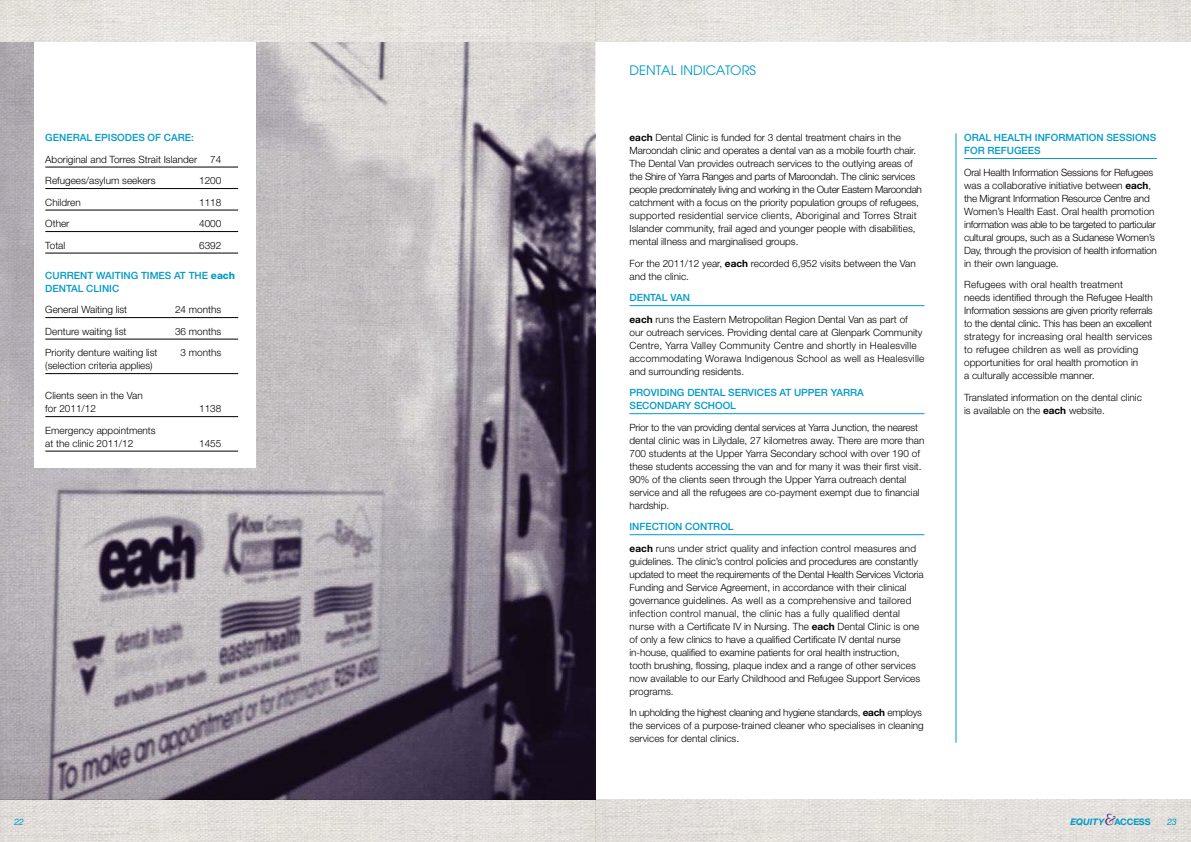
<style>
.page{position:relative;width:1191px;height:842px;background:#fff}
.page>*{position:absolute;margin:0;border:0;box-sizing:border-box;transform-origin:0 0}
.t1{font:13px "Avant Garde";letter-spacing:.005em;color:#009ac7}
.t2{font:300 10px/13px "Helvetica Neue";color:#000}
.t3{font:300 10px/13px "Helvetica Neue";letter-spacing:-.02em;color:#000}
.t4{font:300 10px/13px "Helvetica Neue";letter-spacing:.02em;color:#000}
.t5{font:500 10px/13px "Helvetica Neue";color:#009ac7}
.t6{font:italic 700 9px "Helvetica Neue";letter-spacing:.005em;color:#009ac7}
.t7{font:italic 9px "Helvetica Neue";color:#009ac7}
.s1{font-weight:800}
.s2{font-weight:700}
.s3{font-weight:500;color:#009ac7}
.s4{font-family:"Bernhard Modern";font-weight:400;font-style:normal;font-size:17.5px;color:#4f2683}
.s5{font-style:normal}
</style>
<div class="page">
<img style="left:0;top:0;width:1191px;height:842px">
<div style="left:595px;top:43px;width:596px;height:756px;background:#fff"></div>
<img style="left:0;top:43px;width:595px;height:756px">
<hr style="left:964px;top:158px;width:193px;height:1px;background:#009ac7">
<hr style="left:955px;top:133px;width:1px;height:610px;background:#009ac7">
<hr style="left:629px;top:305px;width:295px;height:1px;background:#009ac7">
<hr style="left:629px;top:413px;width:295px;height:1px;background:#009ac7">
<hr style="left:629px;top:534px;width:295px;height:1px;background:#009ac7">
<div style="left:34px;top:43px;width:221px;height:425px;background:#fff"></div>
<hr style="left:45px;top:167px;width:193px;height:1px;background:#000">
<hr style="left:45px;top:188px;width:193px;height:1px;background:#000">
<hr style="left:45px;top:210px;width:193px;height:1px;background:#000">
<hr style="left:45px;top:231px;width:193px;height:1px;background:#000">
<hr style="left:45px;top:253px;width:193px;height:1px;background:#000">
<hr style="left:45px;top:317px;width:193px;height:1px;background:#000">
<hr style="left:45px;top:339px;width:193px;height:1px;background:#000">
<hr style="left:45px;top:373px;width:193px;height:1px;background:#000">
<hr style="left:45px;top:416px;width:193px;height:1px;background:#000">
<hr style="left:45px;top:451px;width:193px;height:1px;background:#000">
<p class="t5" style="left:45px;top:131px;width:150px">GENERAL EPISODES OF CARE:</p>
<p class="t2" style="left:45px;top:152px;width:153px">Aboriginal and Torres Strait Islander</p>
<p class="t2" style="left:210px;top:152px;width:13px">74</p>
<p class="t2" style="left:45px;top:174px;width:112px">Refugees/asylum seekers</p>
<p class="t2" style="left:199px;top:174px;width:24px">1200</p>
<p class="t2" style="left:45px;top:195px;width:37px">Children</p>
<p class="t2" style="left:199px;top:195px;width:24px">1118</p>
<p class="t2" style="left:45px;top:217px;width:26px">Other</p>
<p class="t2" style="left:199px;top:217px;width:24px">4000</p>
<p class="t2" style="left:45px;top:238px;width:22px">Total</p>
<p class="t2" style="left:199px;top:238px;width:24px">6392</p>
<p class="t5" style="left:45px;top:268px;width:191px">CURRENT WAITING TIMES AT THE <span class="s1">each<br></span>DENTAL CLINIC</p>
<p class="t2" style="left:45px;top:303px;width:83px">General Waiting list</p>
<p class="t2" style="left:175px;top:303px;width:48px">24 months</p>
<p class="t2" style="left:45px;top:324px;width:83px">Denture waiting list</p>
<p class="t2" style="left:175px;top:324px;width:48px">36 months</p>
<p class="t2" style="left:45px;top:346px;width:114px">Priority denture waiting list</p>
<p class="t2" style="left:181px;top:346px;width:42px">3 months</p>
<p class="t2" style="left:45px;top:359px;width:109px">(selection criteria applies)</p>
<p class="t2" style="left:45px;top:389px;width:99px">Clients seen in the Van for 2011/12</p>
<p class="t2" style="left:199px;top:402px;width:24px">1138</p>
<p class="t2" style="left:45px;top:423px;width:112px">Emergency appointments at the clinic 2011/12</p>
<p class="t2" style="left:199px;top:436px;width:24px">1455</p>
<h1 class="t1" style="left:629px;top:63px;width:128px">DENTAL INDICATORS</h1>
<p class="t2" style="left:629px;top:131px;width:294px"><span class="s2">each</span> Dental Clinic is funded for 3 dental treatment chairs in the Maroondah clinic and operates a dental van as a mobile fourth chair.<br>The Dental Van provides outreach services to the outlying areas of the Shire of Yarra Ranges and parts of Maroondah. The clinic services people predominately living and working in the Outer Eastern Maroondah catchment with a focus on the priority population groups of refugees, supported residential service clients, Aboriginal and Torres Strait Islander community, frail aged and younger people with disabilities, mental illness and marginalised groups.</p>
<p class="t2" style="left:629px;top:256px;width:288px">For the 2011/12 year, <span class="s2">each</span> recorded 6,952 visits between the Van and the clinic.</p>
<p class="t2" style="left:629px;top:287px;width:280px;line-height:21.5px"><span class="s3">DENTAL VAN<br></span><span class="s2">each</span> runs the Eastern Metropolitan Region Dental Van as part of</p>
<p class="t4" style="left:629px;top:325px;width:296px">our outreach services. Providing dental care at Glenpark Community Centre, Yarra Valley Community Centre and shortly in Healesville accommodating Worawa Indigenous School as well as Healesville and surrounding residents.</p>
<p class="t5" style="left:629px;top:386px;width:236px">PROVIDING DENTAL SERVICES AT UPPER YARRA<br>SECONDARY SCHOOL</p>
<p class="t2" style="left:629px;top:420px;width:296px">Prior to the van providing dental services at Yarra Junction, the nearest dental clinic was in Lilydale, 27 kilometres away. There are more than 700 students at the Upper Yarra Secondary school with over 190 of these students accessing the van and for many it was their first visit.<br>90% of the clients seen through the Upper Yarra outreach dental service and all the refugees are co-payment exempt due to financial hardship.</p>
<p class="t2" style="left:629px;top:516px;width:288px;line-height:21.5px"><span class="s3">INFECTION CONTROL<br></span><span class="s2">each</span> runs under strict quality and infection control measures and</p>
<p class="t2" style="left:629px;top:554px;width:296px">guidelines. The clinic’s control policies and procedures are constantly updated to meet the requirements of the Dental Health Services Victoria Funding and Service Agreement, in accordance with their clinical governance guidelines. As well as a comprehensive and tailored infection control manual, the clinic has a fully qualified dental nurse with a Certificate IV in Nursing. The <span class="s2">each</span> Dental Clinic is one of only a few clinics to have a qualified Certificate IV dental nurse in-house, qualified to examine patients for oral health instruction, tooth brushing, flossing, plaque index and a range of other services now available to our Early Childhood and Refugee Support Services programs.</p>
<p class="t2" style="left:629px;top:706px;width:296px">In upholding the highest cleaning and hygiene standards, <span class="s2">each</span> employs the services of a purpose-trained cleaner who specialises in cleaning services for dental clinics.</p>
<p class="t5" style="left:964px;top:131px;width:194px">ORAL HEALTH INFORMATION SESSIONS<br>FOR REFUGEES</p>
<p class="t3" style="left:964px;top:165px;width:194px">Oral Health Information Sessions for Refugees was a collaborative initiative between <span class="s2">each</span>, the Migrant Information Resource Centre and Women’s Health East. Oral health promotion information was able to be targeted to particular cultural groups, such as a Sudanese Women’s Day, through the provision of health information in their own language.</p>
<p class="t2" style="left:964px;top:278px;width:190px">Refugees with oral health treatment<br>needs identified through the Refugee Health Information sessions are given priority referrals to the dental clinic. This has been an excellent strategy for increasing oral health services to refugee children as well as providing opportunities for oral health promotion in<br>a culturally accessible manner.</p>
<p class="t2" style="left:964px;top:390px;width:179px">Translated information on the dental clinic is available on the <span class="s2">each</span> website.</p>
<p class="t7" style="left:14px;top:816px;width:11px">22</p>
<p class="t6" style="left:1070px;top:816px;width:82px">EQUITY<span class="s4">&amp;</span><span class="s5">ACCESS</span></p>
<p class="t7" style="left:1167px;top:816px;width:11px">23</p>
</div>
